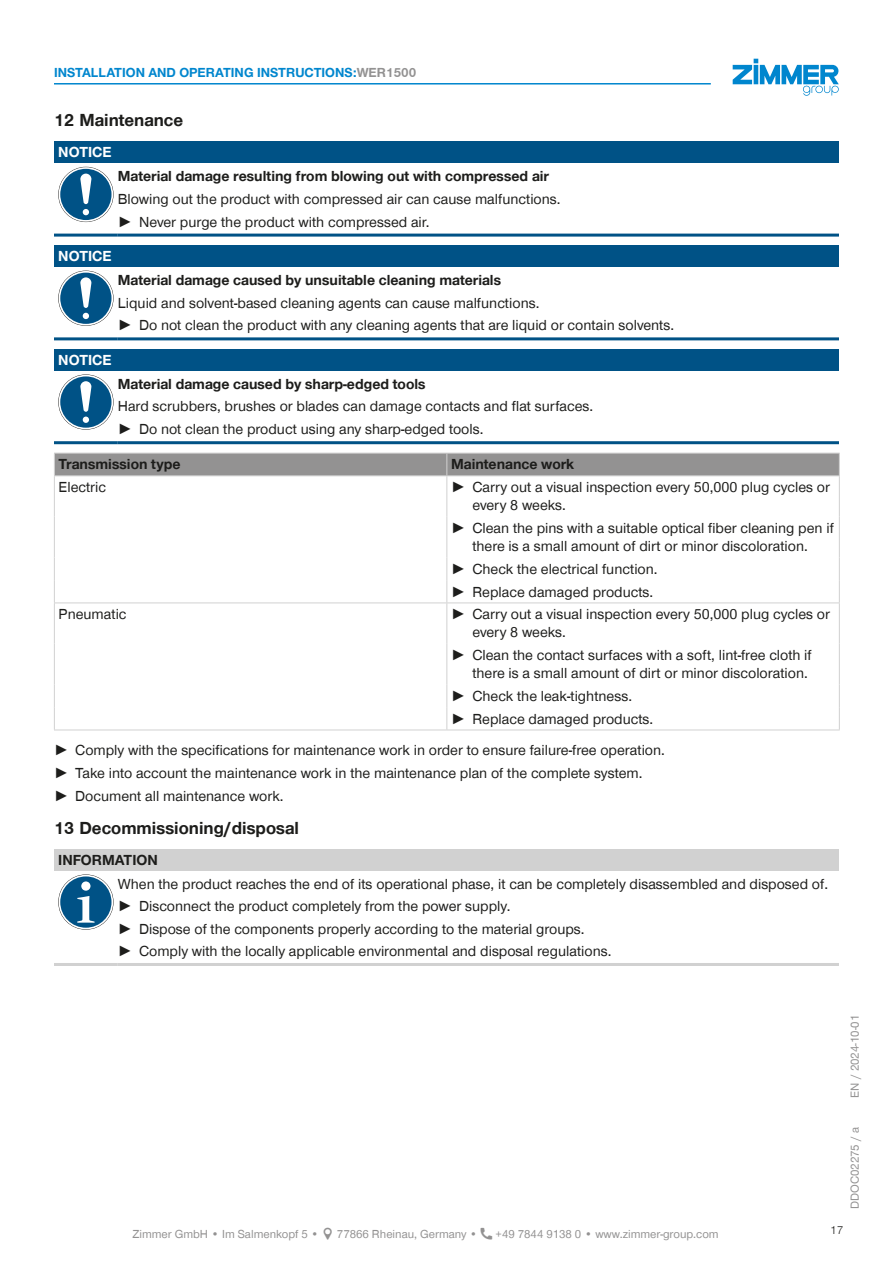
<style>
.page{position:relative;width:893px;height:1263px;background:#fff}
.page>*{position:absolute;margin:0;border:0;box-sizing:border-box;transform-origin:0 0}
.t1{font:700 18px "Zimmer Group Sans Global";color:#1d1d1b}
.CB_AF_TD-Text{font:15px/18px "Zimmer Group Sans Global";color:#1d1d1b}
.CB_AF_TD-Text-2{font:700 15px "Zimmer Group Sans Global";color:#1d1d1b}
.CB_AF_TD-Signalwort{font:700 15px "Zimmer Group Sans Global";color:#fff}
.CB_AF_TD-Signalwort-2{font:700 15px "Zimmer Group Sans Global";color:#1d1d1b}
.CB_AF_TD-Kopfzeile{font:700 13.5px "Zimmer Group Sans Global";color:#0086ce}
.CB_AF_TD-Fusszeile{font:12px "Zimmer Group Sans Global";color:#939292}
.CB_AF_TD-Seitenrand{font:12px "Zimmer Group Sans";color:#939292}
.CB_AF_Seitenzahl_rechts{font:300 12px "Zimmer Group Sans";color:#1d1d1b}
.s1{color:#939292}
.s2{font-family:"Zimmer Group Sans"}
</style>
<div class="page">
<svg style="left:733px;top:59px;width:106px;height:37px"></svg>
<div style="left:54px;top:141px;width:785px;height:22px;background:#005286"></div>
<hr style="left:54px;top:234px;width:64px;height:3px;background:#005286">
<hr style="left:118px;top:234px;width:721px;height:3px;background:#005286">
<svg style="left:58px;top:167px;width:56px;height:55px"></svg>
<svg style="left:59px;top:167px;width:54px;height:55px"></svg>
<div style="left:60px;top:169px;width:52px;height:51px;background:#005286;border-radius:50%"></div>
<svg style="left:80px;top:174px;width:11px;height:41px"></svg>
<div style="left:54px;top:245px;width:785px;height:21px;background:#005286"></div>
<hr style="left:54px;top:337px;width:64px;height:3px;background:#005286">
<hr style="left:118px;top:337px;width:721px;height:3px;background:#005286">
<svg style="left:58px;top:271px;width:56px;height:55px"></svg>
<svg style="left:59px;top:271px;width:54px;height:54px"></svg>
<div style="left:60px;top:273px;width:52px;height:51px;background:#005286;border-radius:50%"></div>
<svg style="left:80px;top:277px;width:11px;height:42px"></svg>
<div style="left:54px;top:349px;width:785px;height:21px;background:#005286"></div>
<hr style="left:54px;top:441px;width:64px;height:3px;background:#005286">
<hr style="left:118px;top:441px;width:721px;height:3px;background:#005286">
<svg style="left:58px;top:374px;width:56px;height:56px"></svg>
<svg style="left:59px;top:375px;width:54px;height:54px"></svg>
<div style="left:60px;top:376px;width:52px;height:52px;background:#005286;border-radius:50%"></div>
<svg style="left:80px;top:381px;width:11px;height:42px"></svg>
<hr style="left:54px;top:476px;width:1px;height:41px;background:#d1d1d1">
<hr style="left:54px;top:517px;width:1px;height:40px;background:#d1d1d1">
<svg style="left:54px;top:557px;width:1px;height:45px"></svg>
<hr style="left:54px;top:602px;width:393px;height:1px;background:#d1d1d1">
<hr style="left:54px;top:603px;width:1px;height:41px;background:#d1d1d1">
<hr style="left:54px;top:644px;width:1px;height:40px;background:#d1d1d1">
<svg style="left:54px;top:684px;width:1px;height:46px"></svg>
<hr style="left:54px;top:730px;width:393px;height:1px;background:#d1d1d1">
<div style="left:54px;top:453px;width:786px;height:22px;background:#939292"></div>
<hr style="left:54px;top:475px;width:393px;height:1px;background:#d1d1d1">
<hr style="left:447px;top:475px;width:393px;height:1px;background:#d1d1d1">
<hr style="left:446px;top:476px;width:1px;height:41px;background:#d1d1d1">
<hr style="left:839px;top:476px;width:1px;height:41px;background:#d1d1d1">
<hr style="left:446px;top:517px;width:1px;height:40px;background:#d1d1d1">
<hr style="left:839px;top:517px;width:1px;height:40px;background:#d1d1d1">
<svg style="left:446px;top:557px;width:1px;height:45px"></svg>
<svg style="left:839px;top:557px;width:1px;height:45px"></svg>
<hr style="left:447px;top:602px;width:393px;height:1px;background:#d1d1d1">
<hr style="left:446px;top:603px;width:1px;height:41px;background:#d1d1d1">
<hr style="left:839px;top:603px;width:1px;height:41px;background:#d1d1d1">
<hr style="left:446px;top:644px;width:1px;height:40px;background:#d1d1d1">
<hr style="left:839px;top:644px;width:1px;height:40px;background:#d1d1d1">
<svg style="left:446px;top:684px;width:1px;height:46px"></svg>
<svg style="left:839px;top:684px;width:1px;height:46px"></svg>
<hr style="left:447px;top:730px;width:393px;height:1px;background:#d1d1d1">
<div style="left:54px;top:849px;width:785px;height:21px;background:#d1d1d1"></div>
<hr style="left:54px;top:963px;width:64px;height:3px;background:#d1d1d1">
<hr style="left:118px;top:963px;width:721px;height:3px;background:#d1d1d1">
<svg style="left:58px;top:874px;width:56px;height:56px"></svg>
<svg style="left:59px;top:875px;width:54px;height:54px"></svg>
<div style="left:60px;top:876px;width:52px;height:52px;background:#005286;border-radius:50%"></div>
<svg style="left:77px;top:896px;width:18px;height:27px"></svg>
<div style="left:81px;top:881px;width:9px;height:10px;background:#fff;border-radius:50%"></div>
<hr style="left:54px;top:83px;width:657px;height:2px;background:#0086ce">
<p class="CB_AF_TD-Kopfzeile" style="left:54px;top:65px;width:364px">INSTALLATION AND OPERATING INSTRUCTIONS:<span class="s1">WER1500</span></p>
<p class="t1" style="left:54px;top:110px;width:131px">12 Maintenance</p>
<p class="CB_AF_TD-Signalwort" style="left:58px;top:143px;width:55px">NOTICE</p>
<p class="CB_AF_TD-Text-2" style="left:118px;top:167px;width:433px">Material damage resulting from blowing out with compressed air</p>
<p class="CB_AF_TD-Text" style="left:118px;top:190px;width:444px">Blowing out the product with compressed air can cause malfunctions.</p>
<p class="CB_AF_TD-Text" style="left:118px;top:212px;width:313px"><span class="s2">►</span> Never purge the product with compressed air.</p>
<p class="CB_AF_TD-Signalwort" style="left:58px;top:247px;width:55px">NOTICE</p>
<p class="CB_AF_TD-Text-2" style="left:118px;top:271px;width:385px">Material damage caused by unsuitable cleaning materials</p>
<p class="CB_AF_TD-Text" style="left:118px;top:293px;width:423px">Liquid and solvent-based cleaning agents can cause malfunctions.</p>
<p class="CB_AF_TD-Text" style="left:118px;top:316px;width:558px"><span class="s2">►</span> Do not clean the product with any cleaning agents that are liquid or contain solvents.</p>
<p class="CB_AF_TD-Signalwort" style="left:58px;top:351px;width:55px">NOTICE</p>
<p class="CB_AF_TD-Text-2" style="left:118px;top:375px;width:309px">Material damage caused by sharp-edged tools</p>
<p class="CB_AF_TD-Text" style="left:118px;top:397px;width:477px">Hard scrubbers, brushes or blades can damage contacts and flat surfaces.</p>
<p class="CB_AF_TD-Text" style="left:118px;top:420px;width:367px"><span class="s2">►</span> Do not clean the product using any sharp-edged tools.</p>
<p class="CB_AF_TD-Text-2" style="left:59px;top:455px;width:123px">Transmission type</p>
<p class="CB_AF_TD-Text-2" style="left:451px;top:455px;width:125px">Maintenance work</p>
<p class="CB_AF_TD-Text" style="left:59px;top:478px;width:49px">Electric</p>
<p class="CB_AF_TD-Text" style="left:472px;top:478px;width:359px;text-indent:-21px"><span class="s2">►</span> Carry out a visual inspection every 50,000 plug cycles or every 8 weeks.</p>
<p class="CB_AF_TD-Text" style="left:451px;top:519px;width:384px;text-align:center"><span class="s2">►</span> Clean the pins with a suitable optical fiber cleaning pen if there is a small amount of dirt or minor discoloration.</p>
<p class="CB_AF_TD-Text" style="left:451px;top:560px;width:208px"><span class="s2">►</span> Check the electrical function.</p>
<p class="CB_AF_TD-Text" style="left:451px;top:582px;width:204px"><span class="s2">►</span> Replace damaged products.</p>
<p class="CB_AF_TD-Text" style="left:59px;top:605px;width:69px">Pneumatic</p>
<p class="CB_AF_TD-Text" style="left:472px;top:605px;width:359px;text-indent:-21px"><span class="s2">►</span> Carry out a visual inspection every 50,000 plug cycles or every 8 weeks.</p>
<p class="CB_AF_TD-Text" style="left:451px;top:646px;width:362px;text-align:right"><span class="s2">►</span> Clean the contact surfaces with a soft, lint-free cloth if there is a small amount of dirt or minor discoloration.</p>
<p class="CB_AF_TD-Text" style="left:451px;top:687px;width:182px"><span class="s2">►</span> Check the leak-tightness.</p>
<p class="CB_AF_TD-Text" style="left:451px;top:709px;width:204px"><span class="s2">►</span> Replace damaged products.</p>
<p class="CB_AF_TD-Text" style="left:54px;top:741px;width:612px"><span class="s2">►</span> Comply with the specifications for maintenance work in order to ensure failure-free operation.</p>
<p class="CB_AF_TD-Text" style="left:54px;top:764px;width:590px"><span class="s2">►</span> Take into account the maintenance work in the maintenance plan of the complete system.</p>
<p class="CB_AF_TD-Text" style="left:54px;top:786px;width:231px"><span class="s2">►</span> Document all maintenance work.</p>
<p class="t1" style="left:54px;top:817px;width:246px">13 Decommissioning/disposal</p>
<p class="CB_AF_TD-Signalwort-2" style="left:58px;top:851px;width:101px">INFORMATION</p>
<p class="CB_AF_TD-Text" style="left:118px;top:874px;width:712px">When the product reaches the end of its operational phase, it can be completely disassembled and disposed of.</p>
<p class="CB_AF_TD-Text" style="left:118px;top:897px;width:394px"><span class="s2">►</span> Disconnect the product completely from the power supply.</p>
<p class="CB_AF_TD-Text" style="left:118px;top:919px;width:468px"><span class="s2">►</span> Dispose of the components properly according to the material groups.</p>
<p class="CB_AF_TD-Text" style="left:118px;top:942px;width:495px"><span class="s2">►</span> Comply with the locally applicable environmental and disposal regulations.</p>
<p class="CB_AF_TD-Seitenrand" style="left:847px;top:1097px;width:84px;rotate:-90deg">EN / 2024-10-01</p>
<p class="CB_AF_TD-Seitenrand" style="left:847px;top:1209px;width:83px;rotate:-90deg">DDOC02275 / a</p>
<p class="CB_AF_TD-Fusszeile" style="left:132px;top:1227px;width:188px">Zimmer GmbH • Im Salmenkopf 5 •</p>
<p class="CB_AF_TD-Fusszeile" style="left:337px;top:1227px;width:142px">77866 Rheinau, Germany •</p>
<p class="CB_AF_TD-Fusszeile" style="left:496px;top:1227px;width:225px">+49 7844 9138 0 • www.zimmer-group.com</p>
<p class="CB_AF_Seitenzahl_rechts" style="left:830px;top:1222px;width:15px">17</p>
</div>
